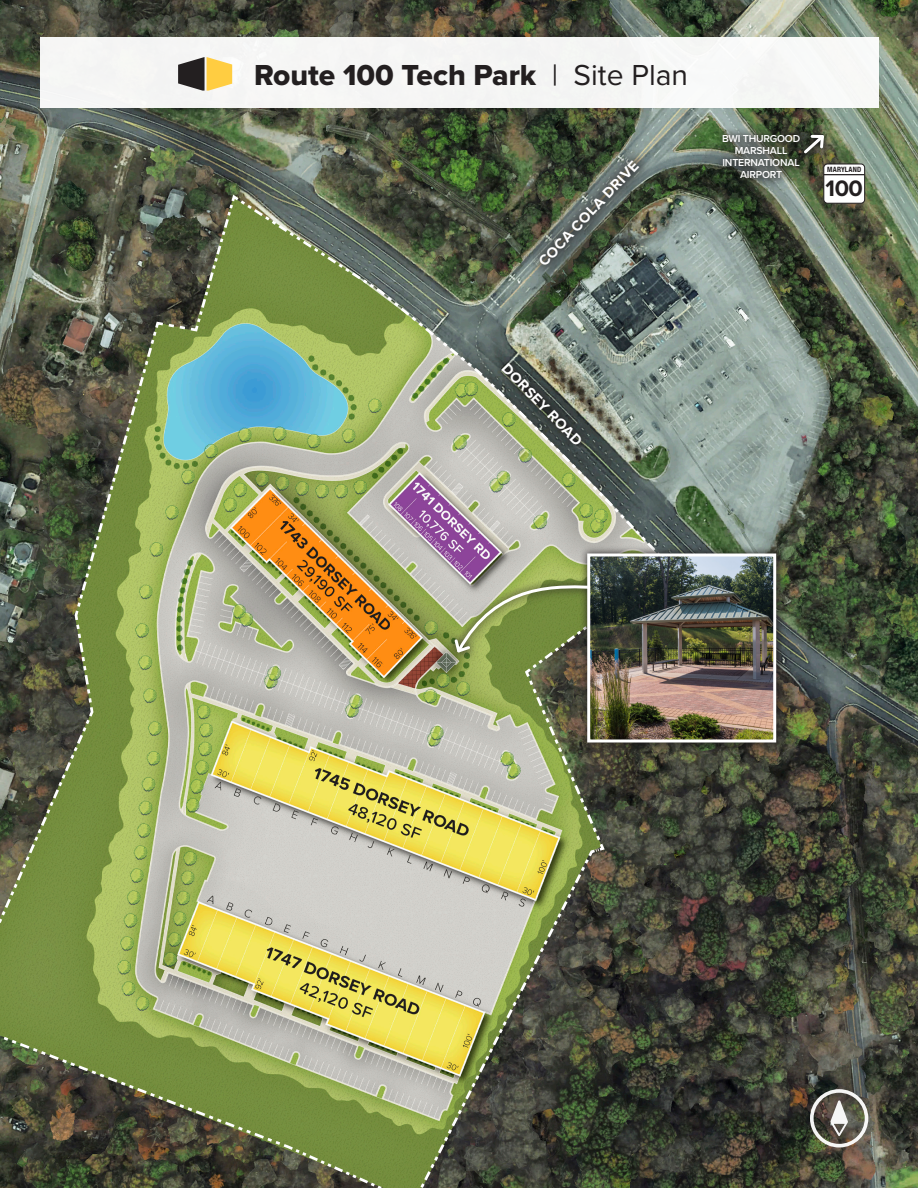
<style>
.page{position:relative;width:918px;height:1188px;background:#fff}
.page>*{position:absolute;margin:0;border:0;box-sizing:border-box;transform-origin:0 0}
.t1{font:30px "Proxima Nova Extrabld";color:#231f20}
.t2{font:700 23.25px "Proxima Nova";color:#231f20}
.t3{font:700 15px "Proxima Nova";color:#fff}
.t4{font:600 10.5px/12px "Proxima Nova";letter-spacing:-.02em;color:#fff;text-align:center}
.t5{font:700 condensed 7.2px "Helvetica Neue";letter-spacing:.02em;color:#231f20}
.s1{font-family:"Proxima Nova"}
</style>
<div class="page">
<img style="left:0;top:0;width:918px;height:1188px">
<div style="left:525px;top:146px;width:128px;height:133px;background:#231f20;opacity:.75"></div>
<div style="left:798px;top:128px;width:34px;height:33px;background:#231f20;opacity:.75"></div>
<svg style="left:810px;top:132px;width:17px;height:24px"></svg>
<div style="left:714px;top:126px;width:96px;height:63px;background:#231f20;opacity:.75"></div>
<img style="left:0;top:193px;width:675px;height:995px">
<img style="left:194px;top:197px;width:476px;height:657px">
<div style="left:584px;top:551px;width:206px;height:205px;background:#231f20;opacity:.3"></div>
<img style="left:591px;top:558px;width:181px;height:180px">
<div style="left:587px;top:554px;width:189px;height:188px;border:3px solid #fff"></div>
<div style="left:824px;top:164px;width:41px;height:39px;background:#fff;border-radius:4px"></div>
<div style="left:823px;top:164px;width:42px;height:40px;border:1px solid #231f20;border-radius:4px"></div>
<hr style="left:824px;top:174px;width:41px;height:1px;background:#231f20">
<svg style="left:810px;top:1089px;width:58px;height:59px"></svg>
<div style="left:40px;top:38px;width:838px;height:70px;background:#f6f6f5"></div>
<svg style="left:178px;top:57px;width:54px;height:34px"></svg>
<p class="t1" style="left:254px;top:52px;width:435px">Route 100 Tech Park <span class="s1">| Site Plan</span></p>
<p class="t3" style="left:533px;top:256px;width:140px;rotate:-47deg">COCA COLA DRIVE</p>
<p class="t4" style="left:722px;top:132px;width:80px">BWI THURGOOD<br>MARSHALL</p>
<p class="t4" style="left:722px;top:156px;width:79px">INTERNATIONAL<br>AIRPORT</p>
<p class="t5" style="left:827px;top:164px;width:35px">MARYLAND</p>
<p class="t2" style="left:826px;top:171px;width:39px">100</p>
<p class="t3" style="left:512px;top:358px;width:110px;rotate:46deg">DORSEY ROAD</p>
</div>
